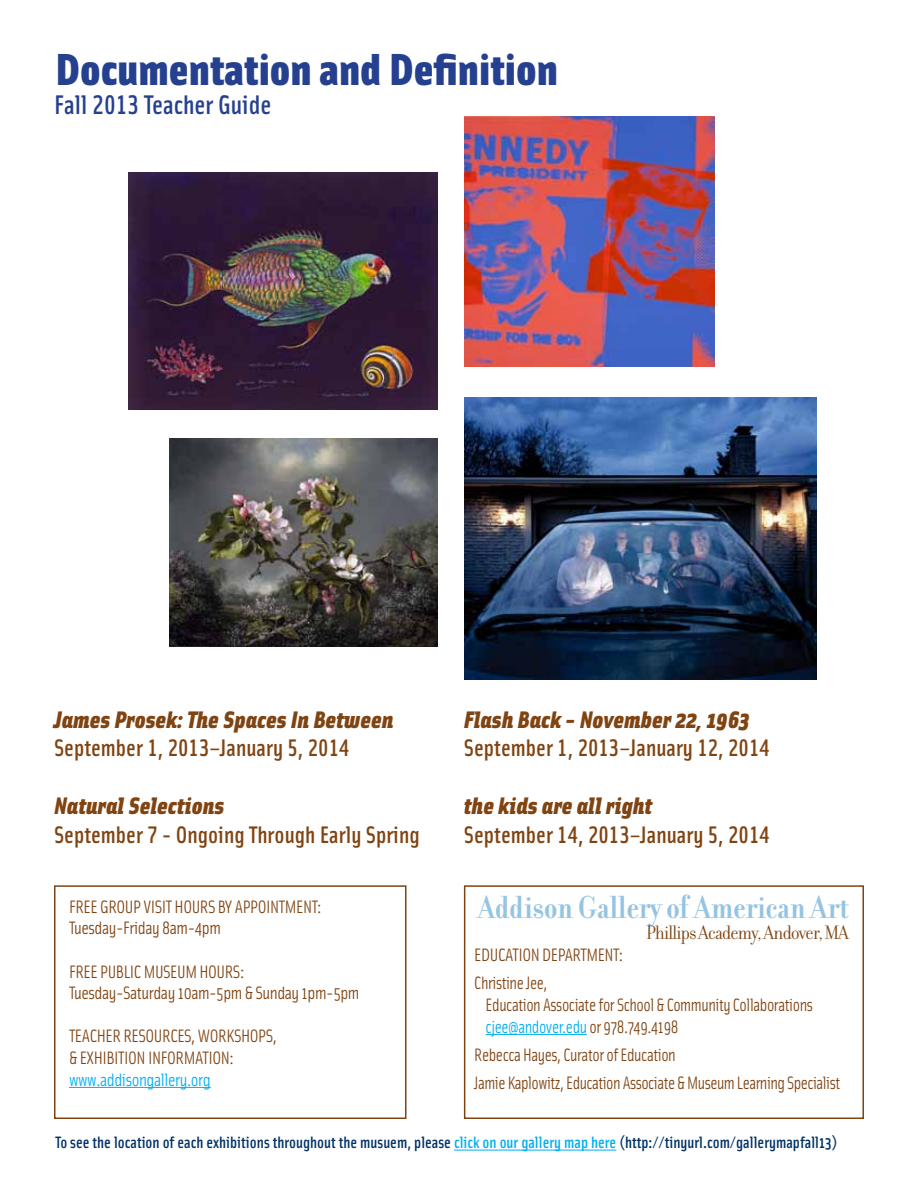
<style>
.page{position:relative;width:918px;height:1188px;background:#fff}
.page>*{position:absolute;margin:0;border:0;box-sizing:border-box;transform-origin:0 0}
.t1{font:900 45px "Solex";color:#25408f}
.t2{font:700 34.5px "Filosofia Grand";color:#95c4e1}
.t3{font:27px "Solex Medium Lining";color:#25408f}
.t4{font:24px "Solex Medium Lining";color:#804412}
.t5{font:italic 900 24px "Solex";color:#804412}
.t6{font:21px "Filosofia Grand";letter-spacing:-.035em;color:#804412}
.t7{font:18px/21.6px "Solex";letter-spacing:-.025em;color:#804412}
.t8{font:18px/21.6px "Solex";letter-spacing:-.025em;color:#804412;scale:.95 1}
.t9{font:18px "Solex Regular Lining";letter-spacing:-.025em;color:#00aeef}
.t10{font:500 16.5px "Solex";color:#003165}
.s1{color:#00aeef}
</style>
<div class="page">
<hr style="left:69px;top:1087px;width:142px;height:1px;background:#00aeef">
<div style="left:54px;top:885px;width:352px;height:234px;border:2px solid #804412"></div>
<hr style="left:486px;top:1034px;width:101px;height:1px;background:#00aeef">
<div style="left:464px;top:885px;width:400px;height:234px;border:2px solid #804412"></div>
<img style="left:464px;top:397px;width:353px;height:282px">
<img style="left:464px;top:117px;width:251px;height:250px">
<img style="left:128px;top:173px;width:309px;height:236px">
<img style="left:170px;top:439px;width:267px;height:207px">
<hr style="left:454px;top:1150px;width:162px;height:1px;background:#00aeef">
<h1 class="t1" style="left:56px;top:38px;width:504px">Documentation and Definition</h1>
<h3 class="t3" style="left:54px;top:87px;width:219px">Fall 2013 Teacher Guide</h3>
<h3 class="t5" style="left:54px;top:702px;width:341px">James Prosek: The Spaces In Between</h3>
<h3 class="t4" style="left:54px;top:733px;width:297px">September 1, 2013–January 5, 2014</h3>
<h3 class="t5" style="left:54px;top:789px;width:172px">Natural Selections</h3>
<h3 class="t4" style="left:54px;top:819px;width:367px">September 7 - Ongoing Through Early Spring</h3>
<p class="t7" style="left:69px;top:895px;width:254px">FREE GROUP VISIT HOURS BY APPOINTMENT:<br>Tuesday-Friday 8am-4pm</p>
<p class="t7" style="left:69px;top:960px;width:292px">FREE PUBLIC MUSEUM HOURS:<br>Tuesday-Saturday 10am-5pm &amp; Sunday 1pm-5pm</p>
<p class="t7" style="left:69px;top:1025px;width:210px">TEACHER RESOURCES, WORKSHOPS, &amp; EXHIBITION INFORMATION:</p>
<p class="t9" style="left:69px;top:1068px;width:143px">www.addisongallery.org</p>
<h3 class="t5" style="left:464px;top:702px;width:287px">Flash Back - November 22, 1963</h3>
<h3 class="t4" style="left:464px;top:733px;width:307px">September 1, 2013–January 12, 2014</h3>
<h3 class="t5" style="left:464px;top:789px;width:190px">the kids are all right</h3>
<h3 class="t4" style="left:464px;top:819px;width:307px">September 14, 2013–January 5, 2014</h3>
<h2 class="t2" style="left:478px;top:889px;width:373px">Addison Gallery of American Art</h2>
<p class="t6" style="left:647px;top:922px;width:204px">Phillips Academy, Andover, MA</p>
<p class="t7" style="left:474px;top:940px;width:150px;line-height:28.3px">EDUCATION DEPARTMENT:<br>Christine Jee,</p>
<p class="t8" style="left:486px;top:993px;width:346px">Education Associate for School &amp; Community Collaborations <span class="s1">cjee@andover.edu</span> or 978.749.4198</p>
<p class="t8" style="left:474px;top:1040px;width:387px;line-height:28.3px">Rebecca Hayes, Curator of Education<br>Jamie Kaplowitz, Education Associate &amp; Museum Learning Specialist</p>
<p class="t10" style="left:55px;top:1132px;width:783px">To see the location of each exhibitions throughout the musuem, please <span class="s1">click on our gallery map here</span> (http://tinyurl.com/gallerymapfall13)</p>
</div>
